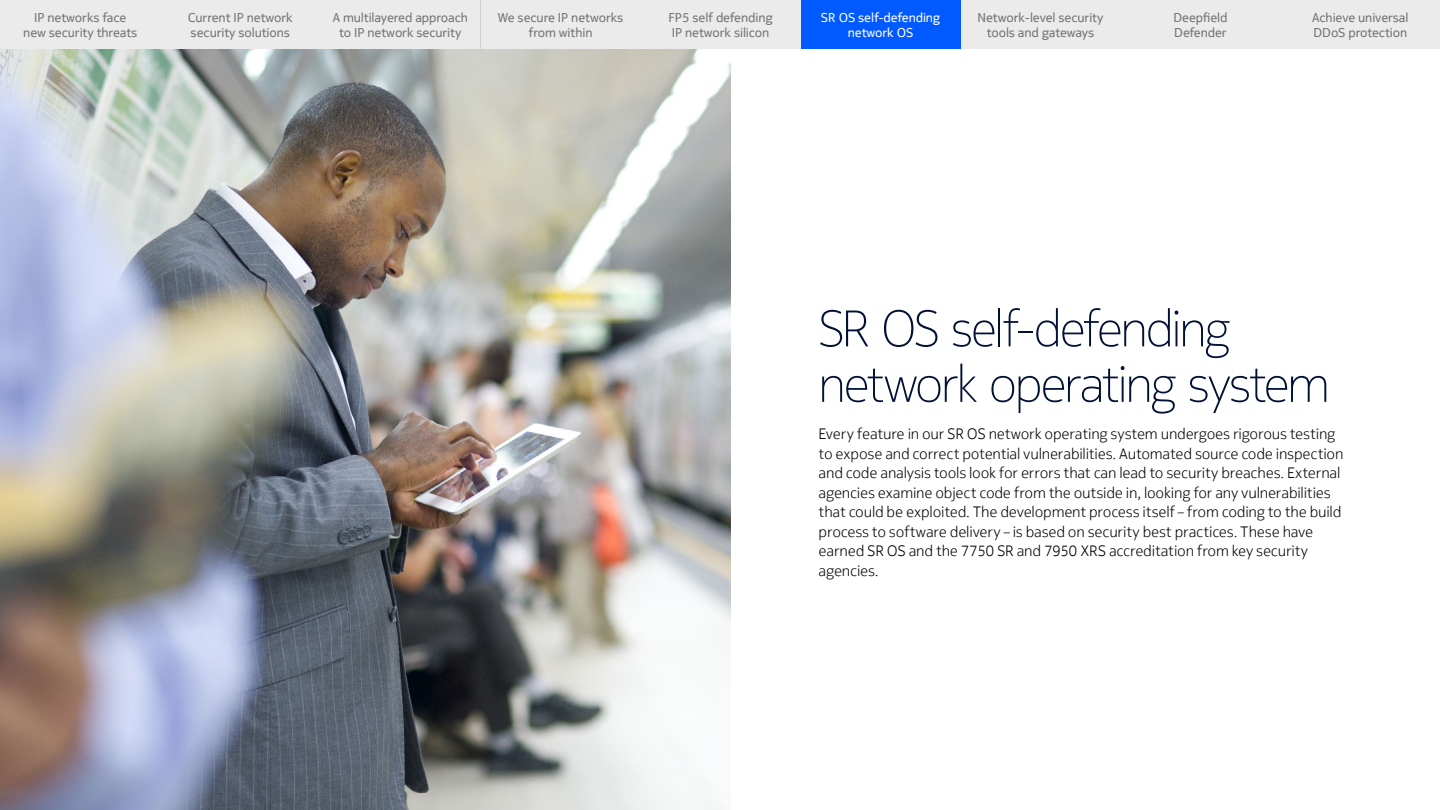
<style>
.page{position:relative;width:1440px;height:810px;background:#fff}
.page>*{position:absolute;margin:0;border:0;box-sizing:border-box;transform-origin:0 0}
.t1{font:200 51px/55.5px "Nokia Pure Headline";letter-spacing:-.035em;color:#001135}
.t2{font:300 15px/19.5px "Nokia Pure Text";letter-spacing:-.015em;color:#000}
.t3{font:12.75px/15px "Nokia Pure Text";letter-spacing:-.01em;color:#757575;text-align:center}
.t4{font:12.75px/15px "Nokia Pure Text";letter-spacing:-.01em;color:#fff;text-align:center}
</style>
<div class="page">
<img style="left:0;top:0;width:731px;height:810px">
<div style="left:0;top:0;width:160px;height:49px;background:#ebebeb"></div>
<div style="left:160px;top:0;width:160px;height:49px;background:#ebebeb"></div>
<div style="left:320px;top:0;width:160px;height:49px;background:#ebebeb"></div>
<div style="left:481px;top:0;width:160px;height:49px;background:#ebebeb"></div>
<div style="left:641px;top:0;width:160px;height:49px;background:#ebebeb"></div>
<div style="left:961px;top:0;width:160px;height:49px;background:#ebebeb"></div>
<div style="left:1121px;top:0;width:160px;height:49px;background:#ebebeb"></div>
<div style="left:1281px;top:0;width:159px;height:49px;background:#ebebeb"></div>
<div style="left:801px;top:0;width:160px;height:49px;background:#005aff"></div>
<p class="t3" style="left:23px;top:10px;width:116px">IP networks face new security threats</p>
<p class="t3" style="left:188px;top:10px;width:107px;text-align:left">Current IP network security solutions</p>
<p class="t3" style="left:333px;top:10px;width:137px">A multilayered approach to IP network security</p>
<p class="t3" style="left:498px;top:10px;width:127px">We secure IP networks from within</p>
<p class="t3" style="left:669px;top:10px;width:106px;text-align:left">FP5 self defending<br>IP network silicon</p>
<p class="t3" style="left:978px;top:10px;width:127px">Network-level security tools and gateways</p>
<p class="t3" style="left:1174px;top:10px;width:56px;text-align:left">Deepfield<br>Defender</p>
<p class="t3" style="left:1312px;top:10px;width:98px;text-align:left">Achieve universal<br>DDoS protection</p>
<p class="t4" style="left:821px;top:10px;width:121px">SR OS self-defending network OS</p>
<h1 class="t1" style="left:819px;top:300px;width:512px">SR OS self-defending network operating system</h1>
<p class="t2" style="left:819px;top:424px;width:526px">Every feature in our SR OS network operating system undergoes rigorous testing to expose and correct potential vulnerabilities. Automated source code inspection and code analysis tools look for errors that can lead to security breaches. External agencies examine object code from the outside in, looking for any vulnerabilities that could be exploited. The development process itself – from coding to the build process to software delivery – is based on security best practices. These have earned SR OS and the 7750 SR and 7950 XRS accreditation from key security agencies.</p>
</div>
